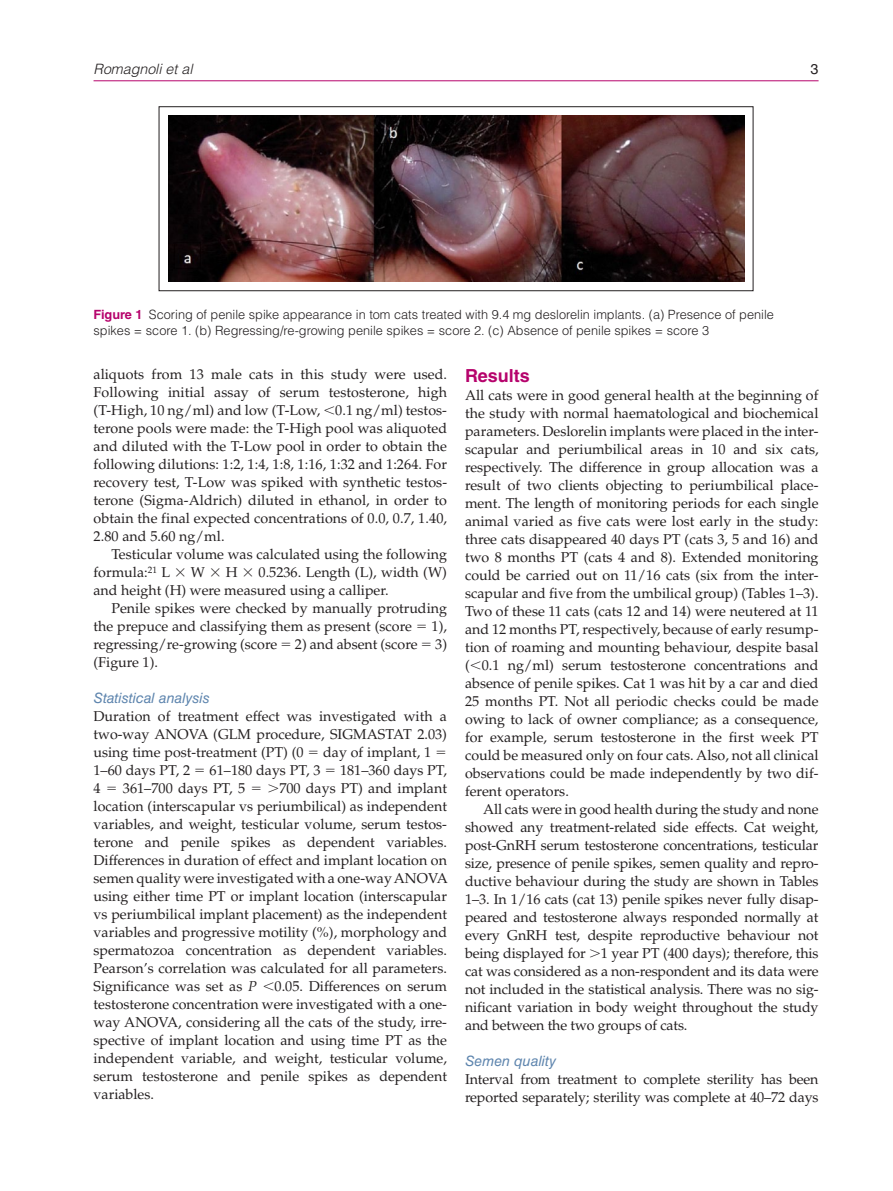
<style>
.page{position:relative;width:893px;height:1191px;background:#fff}
.page>*{position:absolute;margin:0;border:0;box-sizing:border-box;transform-origin:0 0}
.t1{font:700 18px "Helvetica LT Std";color:#b6036c}
.t2{font:14.25px/18px "Palatino LT Std";color:#231f20;text-align:justify}
.t3{font:italic 14.25px "Helvetica LT Std";color:#5e85ae}
.t4{font:italic 300 14.25px "Helvetica LT Std";color:#231f20}
.t5{font:14.25px "Helvetica LT Std";color:#231f20}
.t6{font:300 12.75px/15.8px "Helvetica LT Std";color:#231f20}
.s1{font-weight:700;color:#b6036c}
.s2{font-style:italic}
</style>
<div class="page">
<hr style="left:94px;top:80px;width:725px;height:1px;background:#b6036c">
<img style="left:168px;top:116px;width:576px;height:166px">
<div style="left:159px;top:106px;width:594px;height:185px;border:1px solid #231f20"></div>
<p class="t4" style="left:94px;top:60px;width:100px">Romagnoli et al</p>
<p class="t5" style="left:811px;top:61px;width:9px">3</p>
<p class="t6" style="left:94px;top:306px;width:682px"><span class="s1">Figure 1</span> Scoring of penile spike appearance in tom cats treated with 9.4 mg deslorelin implants. (a) Presence of penile spikes = score 1. (b) Regressing/re-growing penile spikes = score 2. (c) Absence of penile spikes = score 3</p>
<p class="t2" style="left:94px;top:365px;width:355px">aliquots from 13 male cats in this study were used.<br>Following initial assay of serum testosterone, high (T-High, 10 ng/ml) and low (T-Low, 0.1 ng/ml) testos&shy;terone pools were made: the T-High pool was aliquoted and diluted with the T-Low pool in order to obtain the following dilutions: 1:2, 1:4, 1:8, 1:16, 1:32 and 1:264. For recovery test, T-Low was spiked with synthetic testos&shy;terone (Sigma-Aldrich) diluted in ethanol, in order to obtain the final expected concentrations of 0.0, 0.7, 1.40, 2.80 and 5.60 ng/ml.</p>
<p class="t2" style="left:94px;top:545px;width:355px;text-indent:18px">Testicular volume was calculated using the following formula:<sup>21</sup> L</p>
<p class="t2" style="left:94px;top:563px;width:355px;text-indent:165px">0.5236. Length (L), width (W) and height (H) were measured using a calliper.</p>
<p class="t2" style="left:94px;top:599px;width:355px;text-indent:18px">Penile spikes were checked by manually protruding the prepuce and classifying them as present (score</p>
<p class="t2" style="left:191px;top:563px;width:16px">W</p>
<p class="t2" style="left:226px;top:563px;width:13px">H</p>
<p class="t2" style="left:94px;top:617px;width:355px;text-indent:338px">1), regressing/re-growing (score 2) and absent (score 3) (Figure 1).</p>
<p class="t3" style="left:94px;top:690px;width:118px">Statistical analysis</p>
<p class="t2" style="left:94px;top:707px;width:355px">Duration of treatment effect was investigated with a two-way ANOVA (GLM procedure, SIGMASTAT 2.03) using time post-treatment (PT) (0</p>
<p class="t2" style="left:323px;top:743px;width:110px">day of implant, 1</p>
<p class="t2" style="left:94px;top:761px;width:98px">1–60 days PT, 2</p>
<p class="t2" style="left:210px;top:761px;width:112px">61–180 days PT, 3</p>
<p class="t2" style="left:340px;top:761px;width:109px">181–360 days PT,</p>
<p class="t2" style="left:94px;top:779px;width:9px">4</p>
<p class="t2" style="left:123px;top:779px;width:124px">361–700 days PT, 5</p>
<p class="t2" style="left:94px;top:779px;width:356px;text-indent:186px">700 days PT) and implant location (interscapular vs periumbilical) as independent variables, and weight, testicular volume, serum testos&shy;terone and penile spikes as dependent variables.<br>Differences in duration of effect and implant location on semen quality were investigated with a one-way ANOVA using either time PT or implant location (interscapular vs periumbilical implant placement) as the independent variables and progressive motility (%), morphology and spermatozoa concentration as dependent variables.<br>Pearson’s correlation was calculated for all parameters.<br>Significance was set as <span class="s2">P</span> 0.05. Differences on serum testosterone concentration were investigated with a one&shy;way ANOVA, considering all the cats of the study, irre&shy;spective of implant location and using time PT as the independent variable, and weight, testicular volume, serum testosterone and penile spikes as dependent variables.</p>
<p class="t1" style="left:465px;top:364px;width:66px">Results</p>
<p class="t2" style="left:465px;top:386px;width:355px">All cats were in good general health at the beginning of the study with normal haematological and biochemical parameters. Deslorelin implants were placed in the inter&shy;scapular and periumbilical areas in 10 and six cats, respectively. The difference in group allocation was a result of two clients objecting to periumbilical place&shy;ment. The length of monitoring periods for each single animal varied as five cats were lost early in the study: three cats disappeared 40 days PT (cats 3, 5 and 16) and two 8 months PT (cats 4 and 8). Extended monitoring could be carried out on 11/16 cats (six from the inter&shy;scapular and five from the umbilical group) (Tables 1–3).<br>Two of these 11 cats (cats 12 and 14) were neutered at 11 and 12 months PT, respectively, because of early resump&shy;tion of roaming and mounting behaviour, despite basal ( 0.1 ng/ml) serum testosterone concentrations and absence of penile spikes. Cat 1 was hit by a car and died 25 months PT. Not all periodic checks could be made owing to lack of owner compliance; as a consequence, for example, serum testosterone in the first week PT could be measured only on four cats. Also, not all clinical observations could be made independently by two dif&shy;ferent operators.</p>
<p class="t2" style="left:465px;top:800px;width:355px;text-indent:18px">All cats were in good health during the study and none showed any treatment-related side effects. Cat weight, post-GnRH serum testosterone concentrations, testicular size, presence of penile spikes, semen quality and repro&shy;ductive behaviour during the study are shown in Tables 1–3. In 1/16 cats (cat 13) penile spikes never fully disap&shy;peared and testosterone always responded normally at every GnRH test, despite reproductive behaviour not being displayed for 1 year PT (400 days); therefore, this cat was considered as a non-respondent and its data were not included in the statistical analysis. There was no sig&shy;nificant variation in body weight throughout the study and between the two groups of cats.</p>
<p class="t3" style="left:465px;top:1052px;width:93px">Semen quality</p>
<p class="t2" style="left:465px;top:1070px;width:355px">Interval from treatment to complete sterility has been reported separately; sterility was complete at 40–72 days</p>
</div>
